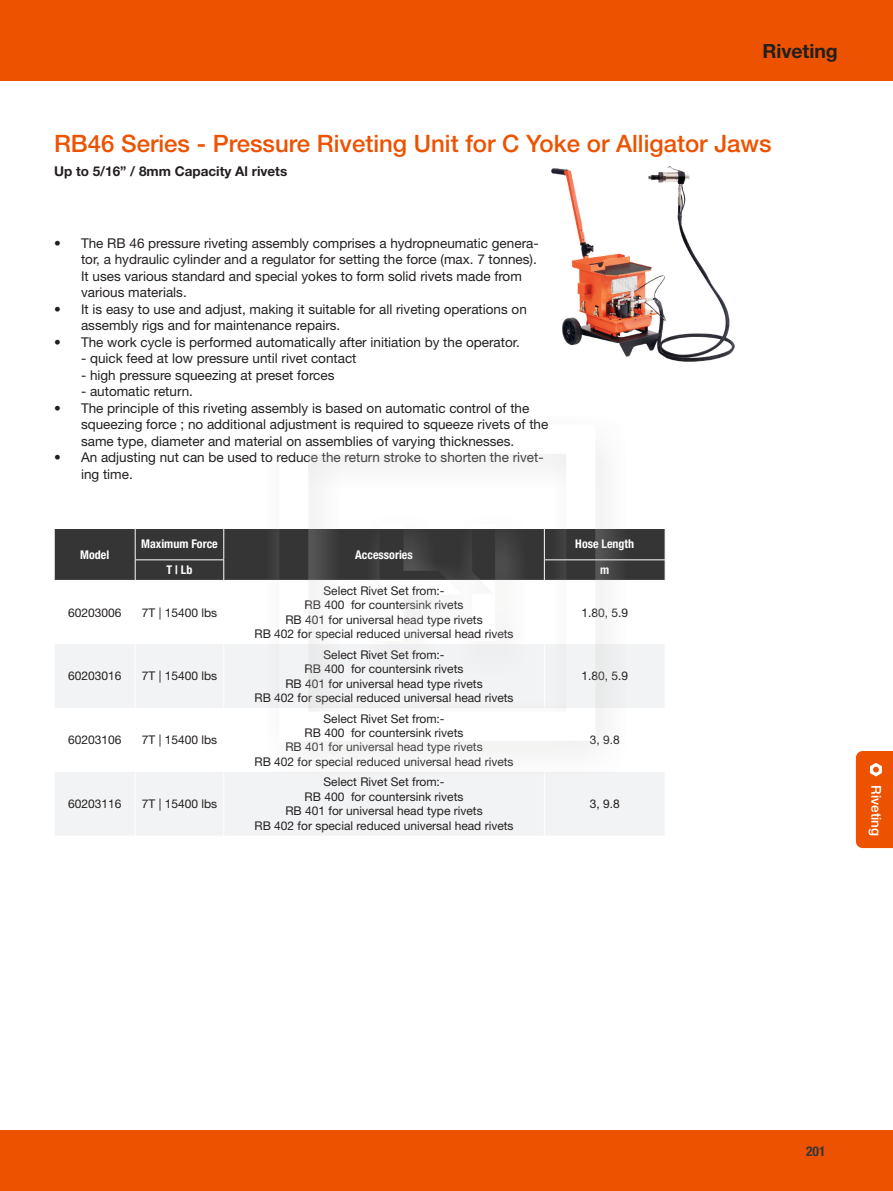
<style>
.page{position:relative;width:893px;height:1191px;background:#fff}
.page>*{position:absolute;margin:0;border:0;box-sizing:border-box;transform-origin:0 0}
.Series{font:500 24px "Helvetica Neue LT Pro";color:#ed5200}
.t1{font:700 19.5px "Helvetica Neue LT Pro";letter-spacing:-.005em;color:#231f20}
.t2{font:13.5px/16.5px "Helvetica Neue LT Pro";color:#231f20}
.Contents-Left-Bold{font:700 13.5px "Helvetica Neue LT Pro";color:#231f20}
.t3{font:500 13.5px "Helvetica Neue LT Pro";color:#fff}
.t4{font:700 condensed 13.5px "Helvetica Neue LT Pro";color:#363536}
.Contents-Font-HelveticaNeue-Regular_Cont{font:12px "Helvetica Neue LT Pro";color:#231f20}
.Contents-Font-HelveticaNeue-CdnsBold_Con{font:700 condensed 12px "Helvetica Neue LT Pro";color:#fff}
</style>
<div class="page">
<div style="left:0;top:1130px;width:893px;height:61px;background:#ed5200"></div>
<img style="left:552px;top:166px;width:183px;height:196px">
<svg style="left:55px;top:644px;width:609px;height:191px;fill:#f2f3f4"></svg>
<svg style="left:54px;top:528px;width:612px;height:52px;background:#3f3e3f"></svg>
<hr style="left:135px;top:644px;width:1px;height:64px;background:#fff">
<hr style="left:224px;top:644px;width:1px;height:64px;background:#fff">
<hr style="left:135px;top:708px;width:1px;height:64px;background:#fff">
<hr style="left:224px;top:708px;width:1px;height:64px;background:#fff">
<hr style="left:135px;top:772px;width:1px;height:63px;background:#fff">
<hr style="left:224px;top:772px;width:1px;height:63px;background:#fff">
<hr style="left:544px;top:772px;width:1px;height:63px;background:#fff">
<div style="left:0;top:0;width:893px;height:81px;background:#ed5200"></div>
<div style="left:856px;top:751px;width:37px;height:97px;background:#ed5200"></div>
<img style="left:266px;top:452px;width:361px;height:324px">
<h2 class="t1" style="left:763px;top:39px;width:77px">Riveting</h2>
<p class="Series" style="left:54px;top:129px;width:719px">RB46 Series - Pressure Riveting Unit for C Yoke or Alligator Jaws</p>
<p class="Contents-Left-Bold" style="left:54px;top:163px;width:235px">Up to 5/16” / 8mm Capacity Al rivets</p>
<p class="t2" style="left:81px;top:234px;width:459px;text-indent:-27px">• The RB 46 pressure riveting assembly comprises a hydropneumatic genera&shy;tor, a hydraulic cylinder and a regulator for setting the force (max. 7 tonnes).<br>It uses various standard and special yokes to form solid rivets made from various materials.</p>
<p class="t2" style="left:81px;top:300px;width:447px;text-indent:-27px">• It is easy to use and adjust, making it suitable for all riveting operations on assembly rigs and for maintenance repairs.</p>
<p class="t2" style="left:54px;top:333px;width:467px">• The work cycle is performed automatically after initiation by the operator.</p>
<p class="t2" style="left:81px;top:350px;width:277px">- quick feed at low pressure until rivet contact</p>
<p class="t2" style="left:81px;top:366px;width:255px">- high pressure squeezing at preset forces</p>
<p class="t2" style="left:81px;top:383px;width:114px">- automatic return.</p>
<p class="t2" style="left:81px;top:399px;width:469px;text-indent:-27px">• The principle of this riveting assembly is based on automatic control of the squeezing force ; no additional adjustment is required to squeeze rivets of the same type, diameter and material on assemblies of varying thicknesses.</p>
<p class="t2" style="left:81px;top:449px;width:464px;text-indent:-27px">• An adjusting nut can be used to reduce the return stroke to shorten the rivet&shy;ing time.</p>
<p class="Contents-Font-HelveticaNeue-CdnsBold_Con" style="left:80px;top:547px;width:31px">Model</p>
<p class="Contents-Font-HelveticaNeue-CdnsBold_Con" style="left:141px;top:537px;width:78px">Maximum Force</p>
<p class="Contents-Font-HelveticaNeue-CdnsBold_Con" style="left:355px;top:547px;width:59px">Accessories</p>
<p class="Contents-Font-HelveticaNeue-CdnsBold_Con" style="left:575px;top:537px;width:60px">Hose Length</p>
<p class="Contents-Font-HelveticaNeue-CdnsBold_Con" style="left:167px;top:563px;width:27px">T | Lb</p>
<p class="Contents-Font-HelveticaNeue-CdnsBold_Con" style="left:600px;top:563px;width:11px">m</p>
<p class="Contents-Font-HelveticaNeue-Regular_Cont" style="left:68px;top:605px;width:55px">60203006</p>
<p class="Contents-Font-HelveticaNeue-Regular_Cont" style="left:142px;top:605px;width:77px">7T | 15400 lbs</p>
<p class="Contents-Font-HelveticaNeue-Regular_Cont" style="left:323px;top:583px;width:123px">Select Rivet Set from:-</p>
<p class="Contents-Font-HelveticaNeue-Regular_Cont" style="left:305px;top:597px;width:160px">RB 400 for countersink rivets</p>
<p class="Contents-Font-HelveticaNeue-Regular_Cont" style="left:285px;top:612px;width:199px">RB 401 for universal head type rivets</p>
<p class="Contents-Font-HelveticaNeue-Regular_Cont" style="left:254px;top:626px;width:261px">RB 402 for special reduced universal head rivets</p>
<p class="Contents-Font-HelveticaNeue-Regular_Cont" style="left:581px;top:605px;width:48px">1.80, 5.9</p>
<p class="Contents-Font-HelveticaNeue-Regular_Cont" style="left:68px;top:668px;width:55px">60203016</p>
<p class="Contents-Font-HelveticaNeue-Regular_Cont" style="left:142px;top:668px;width:77px">7T | 15400 lbs</p>
<p class="Contents-Font-HelveticaNeue-Regular_Cont" style="left:323px;top:647px;width:123px">Select Rivet Set from:-</p>
<p class="Contents-Font-HelveticaNeue-Regular_Cont" style="left:305px;top:661px;width:160px">RB 400 for countersink rivets</p>
<p class="Contents-Font-HelveticaNeue-Regular_Cont" style="left:285px;top:676px;width:199px">RB 401 for universal head type rivets</p>
<p class="Contents-Font-HelveticaNeue-Regular_Cont" style="left:254px;top:690px;width:261px">RB 402 for special reduced universal head rivets</p>
<p class="Contents-Font-HelveticaNeue-Regular_Cont" style="left:581px;top:668px;width:48px">1.80, 5.9</p>
<p class="Contents-Font-HelveticaNeue-Regular_Cont" style="left:68px;top:732px;width:55px">60203106</p>
<p class="Contents-Font-HelveticaNeue-Regular_Cont" style="left:142px;top:732px;width:77px">7T | 15400 lbs</p>
<p class="Contents-Font-HelveticaNeue-Regular_Cont" style="left:323px;top:711px;width:123px">Select Rivet Set from:-</p>
<p class="Contents-Font-HelveticaNeue-Regular_Cont" style="left:305px;top:725px;width:160px">RB 400 for countersink rivets</p>
<p class="Contents-Font-HelveticaNeue-Regular_Cont" style="left:285px;top:739px;width:199px">RB 401 for universal head type rivets</p>
<p class="Contents-Font-HelveticaNeue-Regular_Cont" style="left:254px;top:754px;width:261px">RB 402 for special reduced universal head rivets</p>
<p class="Contents-Font-HelveticaNeue-Regular_Cont" style="left:590px;top:732px;width:32px">3, 9.8</p>
<p class="Contents-Font-HelveticaNeue-Regular_Cont" style="left:68px;top:796px;width:55px">60203116</p>
<p class="Contents-Font-HelveticaNeue-Regular_Cont" style="left:142px;top:796px;width:77px">7T | 15400 lbs</p>
<p class="Contents-Font-HelveticaNeue-Regular_Cont" style="left:323px;top:774px;width:123px">Select Rivet Set from:-</p>
<p class="Contents-Font-HelveticaNeue-Regular_Cont" style="left:305px;top:789px;width:160px">RB 400 for countersink rivets</p>
<p class="Contents-Font-HelveticaNeue-Regular_Cont" style="left:285px;top:803px;width:199px">RB 401 for universal head type rivets</p>
<p class="Contents-Font-HelveticaNeue-Regular_Cont" style="left:254px;top:818px;width:261px">RB 402 for special reduced universal head rivets</p>
<p class="Contents-Font-HelveticaNeue-Regular_Cont" style="left:590px;top:796px;width:32px">3, 9.8</p>
<p class="t3" style="left:884px;top:785px;width:52px;rotate:90deg">Riveting</p>
<p class="t4" style="left:806px;top:1143px;width:21px">201</p>
</div>
